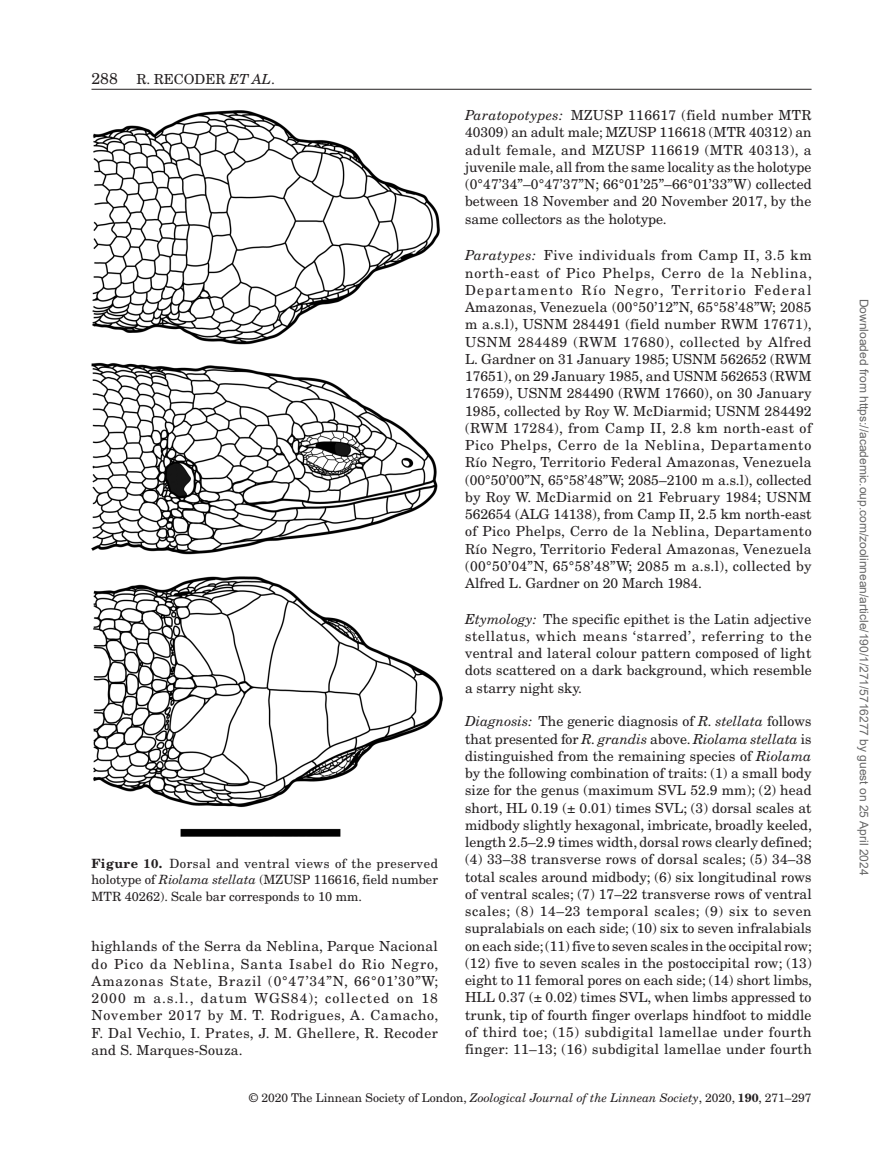
<style>
.page{position:relative;width:893px;height:1174px;background:#fff}
.page>*{position:absolute;margin:0;border:0;box-sizing:border-box;transform-origin:0 0}
.t1{font:13.8px/17.2px "New Century Schlbk";letter-spacing:.005em;color:#231f20;text-align:justify}
.t2{font:12.75px/16.5px "New Century Schlbk";color:#231f20;text-align:justify}
.t3{font:12px "Arial";color:#666}
.t4{font:12px "New Century Schlbk";color:#231f20}
.s1{font-size:15.75px}
.s2{font-style:italic}
.s3{font-weight:700}
</style>
<div class="page">
<hr style="left:92px;top:89px;width:720px;height:1px;background:#231f20">
<img style="left:92px;top:110px;width:350px;height:726px">
<p class="t1" style="left:92px;top:70px;width:185px"><span class="s1">288</span> R. RECODER <span class="s2">ET AL</span>.</p>
<p class="t2" style="left:92px;top:854px;width:348px"><span class="s3">Figure 10.</span> Dorsal and ventral views of the preserved holotype of <span class="s2">Riolama stellata</span> (MZUSP 116616, field number MTR 40262). Scale bar corresponds to 10 mm.</p>
<p class="t1" style="left:91px;top:937px;width:348px">highlands of the Serra da Neblina, Parque Nacional do Pico da Neblina, Santa Isabel do Rio Negro, Amazonas State, Brazil (0°47’34”N, 66°01’30”W; 2000 m a.s.l., datum WGS84); collected on 18<br>November 2017 by M. T. Rodrigues, A. Camacho, F. Dal Vechio, I. Prates, J. M. Ghellere, R. Recoder and S. Marques-Souza.</p>
<p class="t1" style="left:465px;top:107px;width:348px"><span class="s2">Paratopotypes:</span> MZUSP 116617 (field number MTR 40309) an adult male; MZUSP 116618 (MTR 40312) an adult female, and MZUSP 116619 (MTR 40313), a juvenile male, all from the same locality as the holotype (0°47’34”–0°47’37”N; 66°01’25”–66°01’33”W) collected between 18 November and 20 November 2017, by the same collectors as the holotype.</p>
<p class="t1" style="left:465px;top:247px;width:349px"><span class="s2">Paratypes:</span> Five individuals from Camp II, 3.5 km north-east of Pico Phelps, Cerro de la Neblina, Departamento Río Negro, Territorio Federal Amazonas, Venezuela (00°50’12”N, 65°58’48”W; 2085 m a.s.l), USNM 284491 (field number RWM 17671), USNM 284489 (RWM 17680), collected by Alfred L. Gardner on 31 January 1985; USNM 562652 (RWM 17651), on 29 January 1985, and USNM 562653 (RWM 17659), USNM 284490 (RWM 17660), on 30 January 1985, collected by Roy W. McDiarmid; USNM 284492 (RWM 17284), from Camp II, 2.8 km north-east of Pico Phelps, Cerro de la Neblina, Departamento Río Negro, Territorio Federal Amazonas, Venezuela (00°50’00”N, 65°58’48”W; 2085–2100 m a.s.l), collected by Roy W. McDiarmid on 21 February 1984; USNM 562654 (ALG 14138), from Camp II, 2.5 km north-east of Pico Phelps, Cerro de la Neblina, Departamento Río Negro, Territorio Federal Amazonas, Venezuela (00°50’04”N, 65°58’48”W; 2085 m a.s.l), collected by Alfred L. Gardner on 20 March 1984.</p>
<p class="t1" style="left:465px;top:610px;width:348px"><span class="s2">Etymology:</span> The specific epithet is the Latin adjective stellatus, which means ‘starred’, referring to the ventral and lateral colour pattern composed of light dots scattered on a dark background, which resemble a starry night sky.</p>
<p class="t1" style="left:465px;top:712px;width:349px"><span class="s2">Diagnosis:</span> The generic diagnosis of <span class="s2">R. stellata</span> follows that presented for <span class="s2">R. grandis</span> above. <span class="s2">Riolama stellata</span> is distinguished from the remaining species of <span class="s2">Riolama </span>by the following combination of traits: (1) a small body size for the genus (maximum SVL 52.9 mm); (2) head short, HL 0.19 (± 0.01) times SVL; (3) dorsal scales at midbody slightly hexagonal, imbricate, broadly keeled, length 2.5–2.9 times width, dorsal rows clearly defined; (4) 33–38 transverse rows of dorsal scales; (5) 34–38 total scales around midbody; (6) six longitudinal rows of ventral scales; (7) 17–22 transverse rows of ventral scales; (8) 14–23 temporal scales; (9) six to seven supralabials on each side; (10) six to seven infralabials on each side; (11) five to seven scales in the occipital row; (12) five to seven scales in the postoccipital row; (13) eight to 11 femoral pores on each side; (14) short limbs, HLL 0.37 (± 0.02) times SVL, when limbs appressed to trunk, tip of fourth finger overlaps hindfoot to middle of third toe; (15) subdigital lamellae under fourth finger: 11–13; (16) subdigital lamellae under fourth</p>
<p class="t4" style="left:249px;top:1090px;width:564px">© 2020 The Linnean Society of London, <span class="s2">Zoological Journal of the Linnean Society</span>, 2020, <span class="s3">190</span>, 271–297</p>
<p class="t3" style="left:868px;top:298px;width:578px;rotate:90deg">Downloaded from https://academic.oup.com/zoolinnean/article/190/1/271/5716277 by guest on 25 April 2024</p>
</div>
